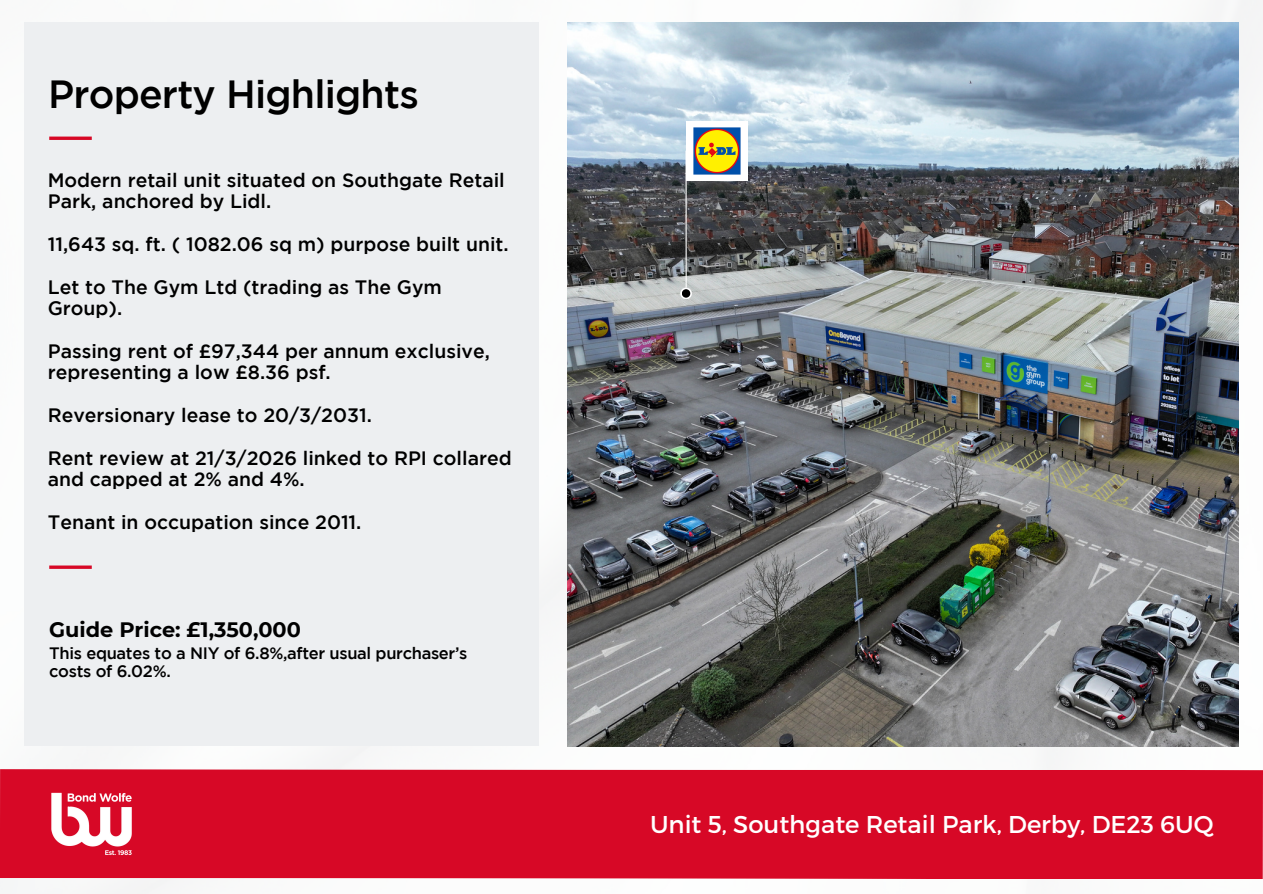
<style>
.page{position:relative;width:1263px;height:894px;background:#fff}
.page>*{position:absolute;margin:0;border:0;box-sizing:border-box;transform-origin:0 0}
.t1{font:500 39.15px "Gotham";letter-spacing:-.02em;color:#000}
.t2{font:24.3px "Montserrat";color:#fff}
.t3{font:700 20.85px "Montserrat";color:#000}
.t4{font:500 19.35px/21.3px "Gotham";color:#000}
.t5{font:500 16.5px/18px "Gotham";letter-spacing:-.02em;color:#000}
</style>
<div class="page">
<img style="left:0;top:0;width:1263px;height:893px">
<img style="left:568px;top:22px;width:670px;height:724px">
<div style="left:25px;top:22px;width:514px;height:723px;background:#edeff1"></div>
<hr style="left:49px;top:565px;width:43px;height:3px;background:#d70826">
<svg style="left:49px;top:136px;width:43px;height:4px"></svg>
<div style="left:0;top:768px;width:1263px;height:111px;background:#d70826"></div>
<img style="left:48px;top:787px;width:88px;height:72px">
<div style="left:686px;top:121px;width:61px;height:59px;background:#fff"></div>
<hr style="left:685px;top:151px;width:2px;height:136px;background:#fff">
<svg style="left:680px;top:287px;width:12px;height:12px"></svg>
<div style="left:682px;top:289px;width:8px;height:8px;background:#000;border-radius:50%"></div>
<img style="left:693px;top:127px;width:47px;height:47px">
<h3 class="t1" style="left:48px;top:79px;width:372px">Property Highlights</h3>
<h3 class="t4" style="left:48px;top:170px;width:458px">Modern retail unit situated on Southgate Retail<br>Park, anchored by Lidl.</h3>
<h3 class="t4" style="left:48px;top:234px;width:462px">11,643 sq. ft. ( 1082.06 sq m) purpose built unit.</h3>
<h3 class="t4" style="left:48px;top:277px;width:396px">Let to The Gym Ltd (trading as The Gym<br>Group).</h3>
<h3 class="t4" style="left:48px;top:341px;width:444px">Passing rent of £97,344 per annum exclusive, representing a low £8.36 psf.</h3>
<h3 class="t4" style="left:48px;top:405px;width:326px">Reversionary lease to 20/3/2031.</h3>
<h3 class="t4" style="left:48px;top:448px;width:465px">Rent review at 21/3/2026 linked to RPI collared and capped at 2% and 4%.</h3>
<p class="t4" style="left:48px;top:512px;width:315px">Tenant in occupation since 2011.</p>
<p class="t3" style="left:49px;top:617px;width:253px">Guide Price: £1,350,000</p>
<p class="t5" style="left:49px;top:644px;width:420px">This equates to a NIY of 6.8%,after usual purchaser’s costs of 6.02%.</p>
<h2 class="t2" style="left:650px;top:808px;width:565px">Unit 5, Southgate Retail Park, Derby, DE23 6UQ</h2>
</div>
